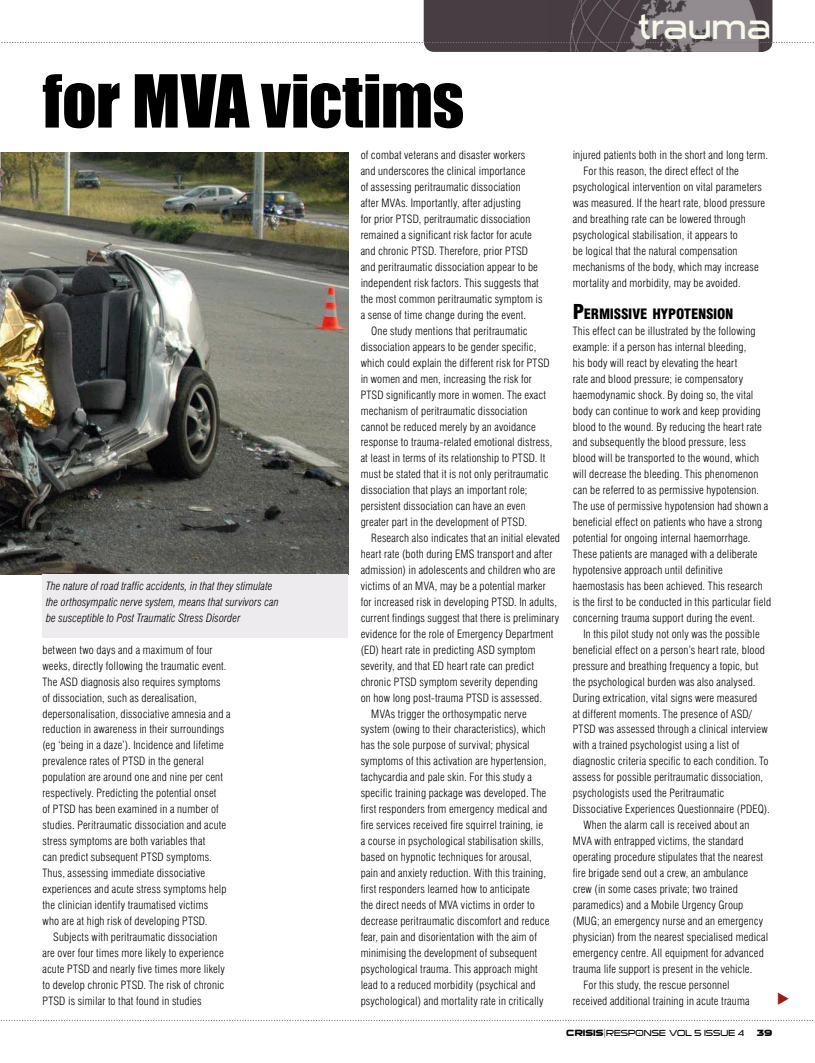
<style>
.page{position:relative;width:815px;height:1063px;background:#fff}
.page>*{position:absolute;margin:0;border:0;box-sizing:border-box;transform-origin:0 0}
._01_feature_-_00_hea{font:67.5px "Impact";letter-spacing:-.005em;color:#000}
._04_header_strap{font:35px "Sui Generis Delite";letter-spacing:-.005em;color:#f5f8ea}
._01_feature_-_04_cro{font:900 condensed 14px "Swiss 721 BT";letter-spacing:-.015em;color:#000}
._01_feature_-_03_ind{font:300 condensed 11.25px/16px "Swiss 721 BT";letter-spacing:.015em;color:#000}
._01_feature_-_05_no{font:300 condensed 11.25px/16px "Swiss 721 BT";letter-spacing:.015em;color:#000}
._01_feature_-_00_hea-2{font:300 condensed 11.25px/16px "Swiss 721 BT";letter-spacing:.015em;color:#000}
._02_picture_caption{font:italic 300 condensed 11.25px/16px "Swiss 721 BT";letter-spacing:.005em;color:#000}
.t1{font:8.75px "Sui Generis Delite";color:#000}
.t2{font:700 8.38px "Sui Generis Deluxe";color:#000;scale:1.05 1}
._01_feature_-_04_cro-2{font:7.5px "Sui Generis Delite";color:#000}
.s1{font-size:20px}
.s2{font-family:"Sui Generis Deluxe";font-weight:700;font-size:8.38px}
.s3{font-size:11.25px}
</style>
<div class="page">
<svg style="left:0;top:1020px;width:815px;height:1px"></svg>
<svg style="left:1px;top:0;width:813px;height:52px"></svg>
<img style="left:0;top:152px;width:348px;height:422px">
<div style="left:43px;top:575px;width:305px;height:63px;background:#edebed"></div>
<p class="_04_header_strap" style="left:639px;top:7px;width:134px">trauma</p>
<p class="_01_feature_-_00_hea" style="left:43px;top:49px;width:423px">for MVA victims</p>
<p class="_02_picture_caption" style="left:46px;top:578px;width:234px">The nature of road traffic accidents, in that they stimulate the orthosympatic nerve system, means that survivors can be susceptible to Post Traumatic Stress Disorder</p>
<p class="_01_feature_-_00_hea-2" style="left:43px;top:642px;width:190px">between two days and a maximum of four weeks, directly following the traumatic event.<br>The ASD diagnosis also requires symptoms of dissociation, such as derealisation, depersonalisation, dissociative amnesia and a reduction in awareness in their surroundings (eg ‘being in a daze’). Incidence and lifetime prevalence rates of PTSD in the general population are around one and nine per cent respectively. Predicting the potential onset<br>of PTSD has been examined in a number of studies. Peritraumatic dissociation and acute stress symptoms are both variables that<br>can predict subsequent PTSD symptoms.<br>Thus, assessing immediate dissociative experiences and acute stress symptoms help the clinician identify traumatised victims<br>who are at high risk of developing PTSD.</p>
<p class="_01_feature_-_03_ind" style="left:43px;top:929px;width:184px;text-indent:11px">Subjects with peritraumatic dissociation are over four times more likely to experience acute PTSD and nearly five times more likely to develop chronic PTSD. The risk of chronic PTSD is similar to that found in studies</p>
<p class="_01_feature_-_03_ind" style="left:361px;top:147px;width:183px">of combat veterans and disaster workers and underscores the clinical importance<br>of assessing peritraumatic dissociation<br>after MVAs. Importantly, after adjusting<br>for prior PTSD, peritraumatic dissociation remained a significant risk factor for acute and chronic PTSD. Therefore, prior PTSD and peritraumatic dissociation appear to be independent risk factors. This suggests that the most common peritraumatic symptom is a sense of time change during the event.</p>
<p class="_01_feature_-_03_ind" style="left:361px;top:323px;width:193px;text-indent:11px">One study mentions that peritraumatic dissociation appears to be gender specific, which could explain the different risk for PTSD in women and men, increasing the risk for PTSD significantly more in women. The exact mechanism of peritraumatic dissociation cannot be reduced merely by an avoidance response to trauma-related emotional distress, at least in terms of its relationship to PTSD. It must be stated that it is not only peritraumatic dissociation that plays an important role; persistent dissociation can have an even greater part in the development of PTSD.</p>
<p class="_01_feature_-_03_ind" style="left:361px;top:530px;width:201px;text-indent:11px">Research also indicates that an initial elevated heart rate (both during EMS transport and after admission) in adolescents and children who are victims of an MVA, may be a potential marker<br>for increased risk in developing PTSD. In adults, current findings suggest that there is preliminary evidence for the role of Emergency Department (ED) heart rate in predicting ASD symptom severity, and that ED heart rate can predict chronic PTSD symptom severity depending<br>on how long post-trauma PTSD is assessed.</p>
<p class="_01_feature_-_03_ind" style="left:361px;top:705px;width:190px;text-indent:11px">MVAs trigger the orthosympatic nerve system (owing to their characteristics), which has the sole purpose of survival; physical symptoms of this activation are hypertension, tachycardia and pale skin. For this study a specific training package was developed. The first responders from emergency medical and fire services received fire squirrel training, ie a course in psychological stabilisation skills, based on hypnotic techniques for arousal, pain and anxiety reduction. With this training, first responders learned how to anticipate<br>the direct needs of MVA victims in order to decrease peritraumatic discomfort and reduce fear, pain and disorientation with the aim of minimising the development of subsequent psychological trauma. This approach might lead to a reduced morbidity (psychical and psychological) and mortality rate in critically</p>
<p class="_01_feature_-_03_ind" style="left:573px;top:147px;width:197px">injured patients both in the short and long term.</p>
<p class="_01_feature_-_03_ind" style="left:573px;top:163px;width:194px;text-indent:11px">For this reason, the direct effect of the psychological intervention on vital parameters was measured. If the heart rate, blood pressure and breathing rate can be lowered through psychological stabilisation, it appears to<br>be logical that the natural compensation mechanisms of the body, which may increase mortality and morbidity, may be avoided.</p>
<p class="_01_feature_-_04_cro" style="left:573px;top:305px;width:162px"><span class="s1">P</span>ERMISSIVE HYPOTENSION</p>
<p class="_01_feature_-_05_no" style="left:573px;top:323px;width:200px">This effect can be illustrated by the following example: if a person has internal bleeding,<br>his body will react by elevating the heart<br>rate and blood pressure; ie compensatory haemodynamic shock. By doing so, the vital body can continue to work and keep providing blood to the wound. By reducing the heart rate and subsequently the blood pressure, less blood will be transported to the wound, which will decrease the bleeding. This phenomenon can be referred to as permissive hypotension.<br>The use of permissive hypotension had shown a beneficial effect on patients who have a strong potential for ongoing internal haemorrhage.<br>These patients are managed with a deliberate hypotensive approach until definitive haemostasis has been achieved. This research is the first to be conducted in this particular field concerning trauma support during the event.</p>
<p class="_01_feature_-_03_ind" style="left:573px;top:626px;width:198px;text-indent:11px">In this pilot study not only was the possible beneficial effect on a person’s heart rate, blood pressure and breathing frequency a topic, but the psychological burden was also analysed.<br>During extrication, vital signs were measured<br>at different moments. The presence of ASD/ PTSD was assessed through a clinical interview with a trained psychologist using a list of diagnostic criteria specific to each condition. To assess for possible peritraumatic dissociation, psychologists used the Peritraumatic Dissociative Experiences Questionnaire (PDEQ).</p>
<p class="_01_feature_-_03_ind" style="left:573px;top:817px;width:197px;text-indent:11px">When the alarm call is received about an MVA with entrapped victims, the standard operating procedure stipulates that the nearest fire brigade send out a crew, an ambulance crew (in some cases private; two trained paramedics) and a Mobile Urgency Group (MUG; an emergency nurse and an emergency physician) from the nearest specialised medical emergency centre. All equipment for advanced trauma life support is present in the vehicle.</p>
<p class="_01_feature_-_03_ind" style="left:573px;top:976px;width:178px;text-indent:11px">For this study, the rescue personnel received additional training in acute trauma</p>
<p class="t1" style="left:566px;top:1028px;width:179px"><span class="s2">CRISIS</span><span class="s3">|</span>RESPONSE VOL 5 ISSUE 4</p>
<p class="_01_feature_-_04_cro-2" style="left:638px;top:1029px;width:5px">+</p>
<p class="t2" style="left:757px;top:1028px;width:16px">39</p>
</div>
